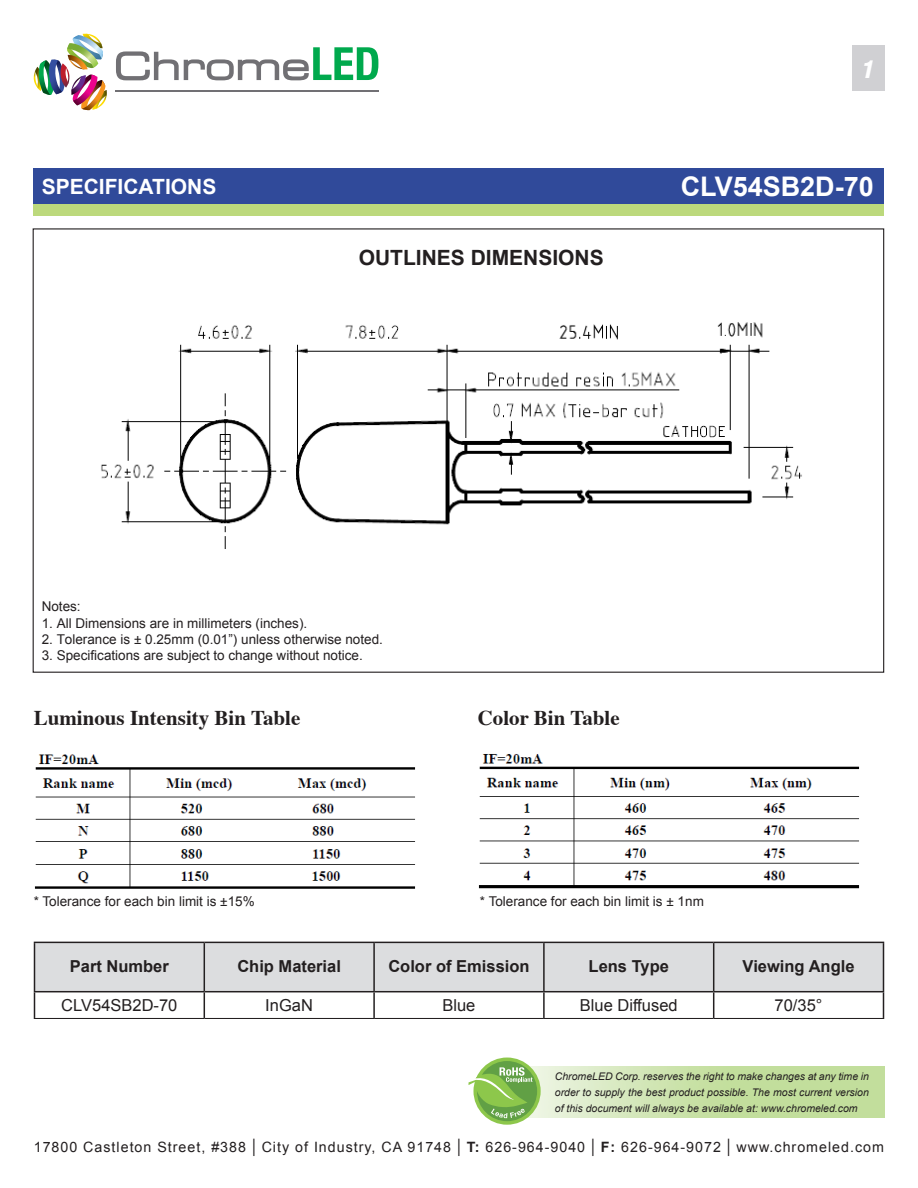
<style>
.page{position:relative;width:918px;height:1188px;background:#fff}
.page>*{position:absolute;margin:0;border:0;box-sizing:border-box;transform-origin:0 0}
.t1{font:700 27px "Arial";color:#fff}
.t2{font:italic 900 condensed 24px "Helvetica";color:#fff}
.t3{font:700 21px "Times";color:#231f20}
.t4{font:700 21px "Arial";color:#231f20}
.t5{font:700 21px "Arial";color:#fff}
.t6{font:700 16.5px "Arial";color:#231f20}
.t7{font:16.5px "Arial";color:#231f20}
.t8{font:14.25px "Arial";letter-spacing:.07em;color:#231f20}
.t9{font:13.5px "Arial";color:#231f20}
.t10{font:13.5px "Arial";color:#231f20}
.t11{font:italic 10.5px/15.8px "Arial";color:#231f20;text-align:justify}
.s1{font-style:inherit}
.s2{font-size:18.6px}
.s3{font-weight:700}
</style>
<div class="page">
<img style="left:34px;top:34px;width:73px;height:76px">
<hr style="left:115px;top:90px;width:263px;height:2px;background:#717074">
<svg style="left:116px;top:47px;width:262px;height:33px"></svg>
<svg style="left:473px;top:1058px;width:68px;height:67px"></svg>
<div style="left:477px;top:1061px;width:60px;height:60px;background:#61a045;border-radius:50%"></div>
<svg style="left:469px;top:1067px;width:64px;height:51px"></svg>
<div style="left:852px;top:45px;width:32px;height:46px;background:#d0d0d3"></div>
<div style="left:34px;top:168px;width:850px;height:37px;background:#304a9a"></div>
<div style="left:34px;top:204px;width:850px;height:12px;background:#bcd97c"></div>
<svg style="left:34px;top:942px;width:850px;height:77px"></svg>
<img style="left:101px;top:322px;width:701px;height:227px">
<img style="left:34px;top:754px;width:382px;height:135px">
<img style="left:478px;top:754px;width:382px;height:135px">
<svg style="left:577px;top:826px;width:7px;height:6px"></svg>
<svg style="left:577px;top:774px;width:7px;height:7px"></svg>
<h2 class="t2" style="left:861px;top:54px;width:13px">1</h2>
<h3 class="t5" style="left:42px;top:172px;width:176px">specifications</h3>
<h1 class="t1" style="left:681px;top:169px;width:195px">clv54SB2d-70</h1>
<h3 class="t4" style="left:359px;top:244px;width:247px">ouTlines dimensions</h3>
<p class="t10" style="left:42px;top:598px;width:41px">Notes:</p>
<p class="t9" style="left:42px;top:614px;width:267px"><span class="s1">1.</span> All Dimensions are in millimeters (inches).</p>
<p class="t9" style="left:42px;top:630px;width:343px"><span class="s1">2.</span> Tolerance is ± 0.25mm (0.01”) unless otherwise noted.</p>
<p class="t9" style="left:42px;top:646px;width:323px"><span class="s1">3.</span> Specifications are subject to change without notice.</p>
<h3 class="t3" style="left:34px;top:698px;width:268px">Luminous Intensity Bin Table</h3>
<h3 class="t3" style="left:478px;top:698px;width:144px">Color Bin Table</h3>
<p class="t10" style="left:34px;top:892px;width:222px">* Tolerance for each bin limit is ±15%</p>
<p class="t10" style="left:480px;top:892px;width:225px">* Tolerance for each bin limit is ± 1nm</p>
<h3 class="t6" style="left:70px;top:956px;width:101px">Part Number</h3>
<h3 class="t6" style="left:237px;top:956px;width:105px">Chip Material</h3>
<h3 class="t6" style="left:388px;top:956px;width:143px">Color of Emission</h3>
<h3 class="t6" style="left:589px;top:956px;width:82px">Lens Type</h3>
<h3 class="t6" style="left:743px;top:956px;width:113px">Viewing Angle</h3>
<h3 class="t7" style="left:61px;top:995px;width:11px">clv</h3>
<h3 class="t7" style="left:92px;top:995px;width:87px">54sb2d-70</h3>
<h3 class="t7" style="left:265px;top:995px;width:49px">InGaN</h3>
<h3 class="t7" style="left:442px;top:995px;width:35px">Blue</h3>
<h3 class="t7" style="left:580px;top:995px;width:99px">Blue Diffused</h3>
<h3 class="t7" style="left:775px;top:995px;width:49px">70/35°</h3>
<p class="t11" style="left:555px;top:1069px;width:316px">ChromeLED Corp. reserves the right to make changes at any time in order to supply the best product possible. The most current version of this document will always be available at: www.chromeled.com</p>
<h3 class="t8" style="left:34px;top:1137px;width:852px">17800 Castleton Street, #388 <span class="s2">|</span> City of Industry, CA 91748 <span class="s2">|</span> <span class="s3">T:</span> 626-964-9040 <span class="s2">|</span> <span class="s3">F:</span> 626-964-9072 <span class="s2">|</span> www.chromeled.com</h3>
</div>
